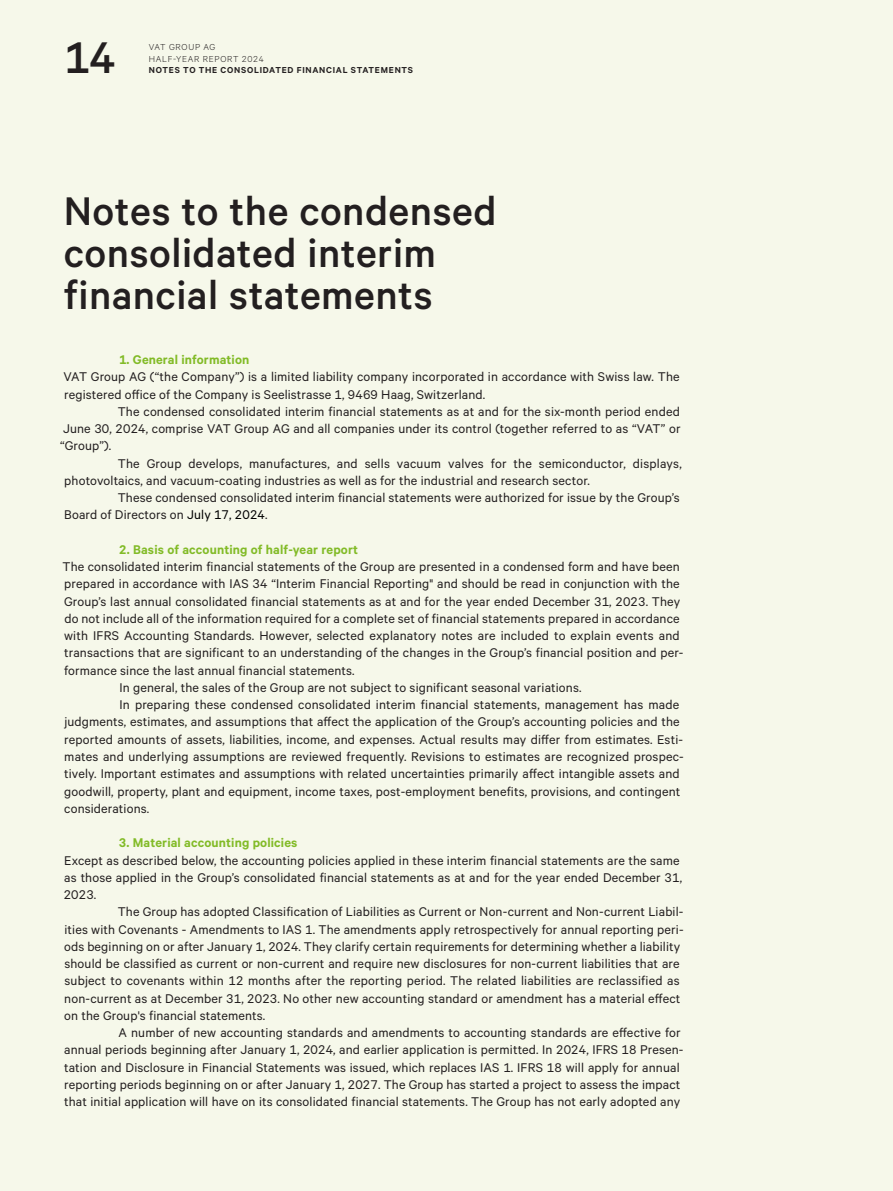
<style>
.page{position:relative;width:893px;height:1191px;background:#f6f8ea}
.page>*{position:absolute;margin:0;border:0;box-sizing:border-box;transform-origin:0 0}
.t1{font:500 49.95px "Calibre";color:#231f20}
.t2{font:500 45px/42px "Calibre";letter-spacing:.01em;color:#231f20}
.t3{font:14.25px/17.2px "Calibre";letter-spacing:.01em;color:#231f20}
.t4{font:600 14.25px "Calibre";letter-spacing:.01em;color:#82bb27}
.t5{font:600 9.75px "Calibre";letter-spacing:.075em;color:#231f20}
.t6{font:300 9.75px/11.7px "Calibre";letter-spacing:.07em;color:#231f20}
.s1{color:#000}
</style>
<div class="page">
<h1 class="t1" style="left:64px;top:28px;width:53px">14</h1>
<p class="t6" style="left:149px;top:41px;width:116px">VAT GROUP AG<br>HALF-YEAR REPORT 2024</p>
<p class="t5" style="left:149px;top:64px;width:266px">NOTES TO THE CONSOLIDATED FINANCIAL STATEMENTS</p>
<h2 class="t2" style="left:64px;top:189px;width:434px">Notes to the condensed consolidated interim financial statements</h2>
<p class="t4" style="left:119px;top:351px;width:132px">1. General information</p>
<p class="t3" style="left:63px;top:368px;width:618px">VAT Group AG (“the Company”) is a limited liability company incorporated in accordance with Swiss law. The registered office of the Company is Seelistrasse 1, 9469 Haag, Switzerland.</p>
<p class="t3" style="left:118px;top:402px;width:564px">The condensed consolidated interim financial statements as at and for the six-month period ended</p>
<p class="t3" style="left:63px;top:419px;width:619px">June 30, 2024, comprise VAT Group AG and all companies under its control (together referred to as “VAT” or</p>
<p class="t3" style="left:60px;top:437px;width:52px">“Group”).</p>
<p class="t3" style="left:118px;top:454px;width:566px">The Group develops, manufactures, and sells vacuum valves for the semiconductor, displays,</p>
<p class="t3" style="left:64px;top:471px;width:527px">photovoltaics, and vacuum-coating industries as well as for the industrial and research sector.</p>
<p class="t3" style="left:118px;top:488px;width:563px">These condensed consolidated interim financial statements were authorized for issue by the Group’s</p>
<p class="t3" style="left:64px;top:506px;width:205px">Board of Directors on <span class="s1">July 17, 2024</span>.</p>
<p class="t4" style="left:119px;top:541px;width:240px">2. Basis of accounting of half-year report</p>
<p class="t3" style="left:62px;top:557px;width:619px">The consolidated interim financial statements of the Group are presented in a condensed form and have been</p>
<p class="t3" style="left:64px;top:575px;width:617px">prepared in accordance with IAS 34 “Interim Financial Reporting" and should be read in conjunction with the</p>
<p class="t3" style="left:64px;top:592px;width:618px">Group’s last annual consolidated financial statements as at and for the year ended December 31, 2023. They</p>
<p class="t3" style="left:64px;top:609px;width:617px">do not include all of the information required for a complete set of financial statements prepared in accordance</p>
<p class="t3" style="left:64px;top:626px;width:617px">with IFRS Accounting Standards. However, selected explanatory notes are included to explain events and</p>
<p class="t3" style="left:64px;top:644px;width:621px">transactions that are significant to an understanding of the changes in the Group’s financial position and per-</p>
<p class="t3" style="left:64px;top:661px;width:292px">formance since the last annual financial statements.</p>
<p class="t3" style="left:120px;top:678px;width:463px">In general, the sales of the Group are not subject to significant seasonal variations.</p>
<p class="t3" style="left:120px;top:695px;width:561px">In preparing these condensed consolidated interim financial statements, management has made</p>
<p class="t3" style="left:64px;top:713px;width:617px">judgments, estimates, and assumptions that affect the application of the Group’s accounting policies and the</p>
<p class="t3" style="left:64px;top:730px;width:620px">reported amounts of assets, liabilities, income, and expenses. Actual results may differ from estimates. Esti-</p>
<p class="t3" style="left:64px;top:747px;width:621px">mates and underlying assumptions are reviewed frequently. Revisions to estimates are recognized prospec-</p>
<p class="t3" style="left:64px;top:764px;width:617px">tively. Important estimates and assumptions with related uncertainties primarily affect intangible assets and</p>
<p class="t3" style="left:64px;top:782px;width:618px">goodwill, property, plant and equipment, income taxes, post-employment benefits, provisions, and contingent</p>
<p class="t3" style="left:64px;top:799px;width:87px">considerations.</p>
<p class="t4" style="left:119px;top:834px;width:180px">3. Material accounting policies</p>
<p class="t3" style="left:64px;top:851px;width:620px">Except as described below, the accounting policies applied in these interim financial statements are the same as those applied in the Group’s consolidated financial statements as at and for the year ended December 31,<br>2023.</p>
<p class="t3" style="left:64px;top:902px;width:621px;text-indent:53px">The Group has adopted Classification of Liabilities as Current or Non-current and Non-current Liabil&shy;ities with Covenants - Amendments to IAS 1. The amendments apply retrospectively for annual reporting peri&shy;ods beginning on or after January 1, 2024. They clarify certain requirements for determining whether a liability should be classified as current or non-current and require new disclosures for non-current liabilities that are subject to covenants within 12 months after the reporting period. The related liabilities are reclassified as non-current as at December 31, 2023. No other new accounting standard or amendment has a material effect on the Group's financial statements.</p>
<p class="t3" style="left:64px;top:1023px;width:621px;text-indent:54px">A number of new accounting standards and amendments to accounting standards are effective for annual periods beginning after January 1, 2024, and earlier application is permitted. In 2024, IFRS 18 Presen&shy;tation and Disclosure in Financial Statements was issued, which replaces IAS 1. IFRS 18 will apply for annual reporting periods beginning on or after January 1, 2027. The Group has started a project to assess the impact that initial application will have on its consolidated financial statements. The Group has not early adopted any</p>
</div>
